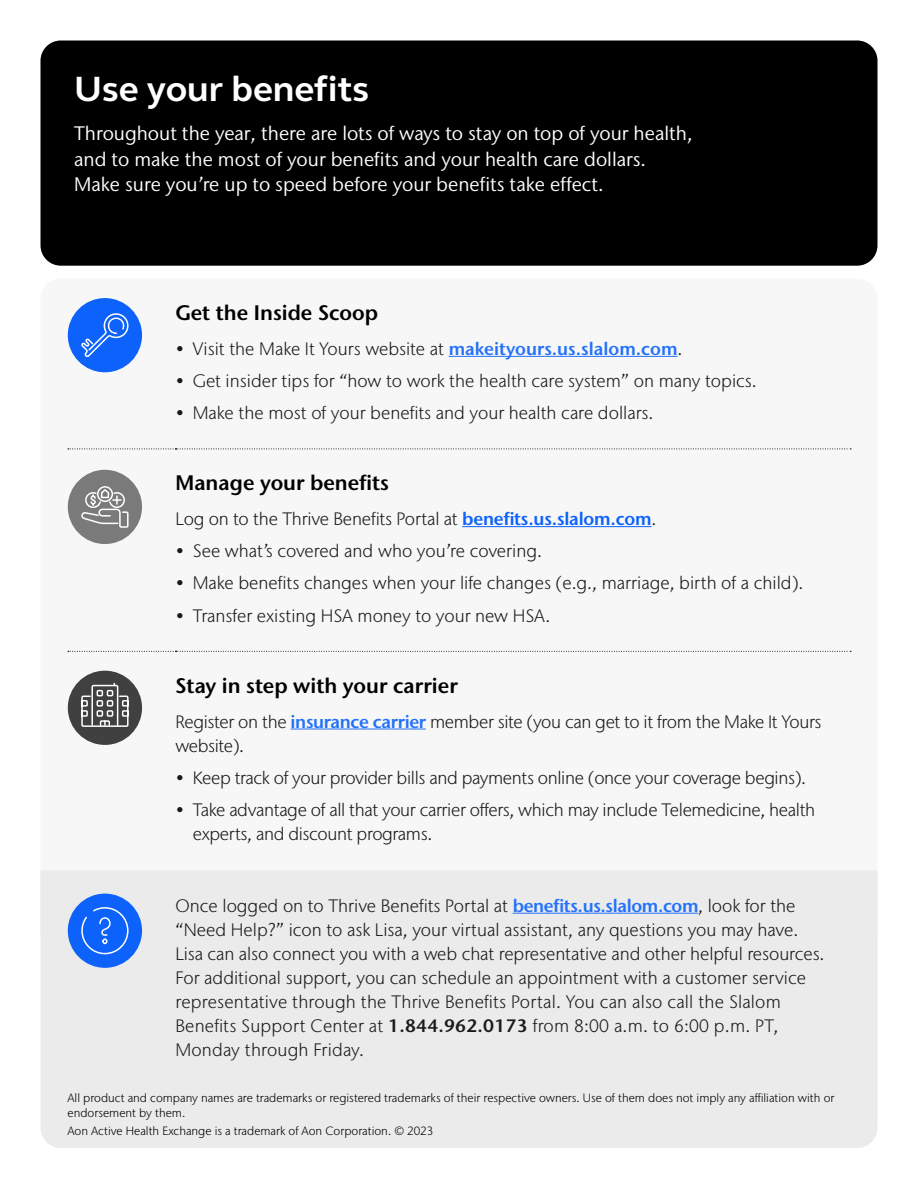
<style>
.page{position:relative;width:918px;height:1188px;background:#fff}
.page>*{position:absolute;margin:0;border:0;box-sizing:border-box;transform-origin:0 0}
.t1{font:700 36px "FS Thrive Elliot";color:#fff}
.t2{font:600 21px "Stone Sans IIITC Pro";color:#000}
.t3{font:19.5px/25.5px "Stone Sans IIITC Pro";color:#fff}
.t4{font:300 18px/24px "Stone Sans IIITC Pro";color:#1a1a1a}
.t5{font:300 18px/24px "Stone Sans IIITC Pro";letter-spacing:-.02em;color:#1a1a1a}
.t6{font:300 12px/15px "Stone Sans IIITC Pro";color:#000}
.s1{font-weight:600;color:#2472fb}
.s2{font-weight:600;color:#0c62fb}
.s3{font-weight:600}
</style>
<div class="page">
<div style="left:40px;top:40px;width:838px;height:226px;background:#000;border-radius:20px"></div>
<svg style="left:68px;top:651px;width:783px;height:1px"></svg>
<hr style="left:449px;top:356px;width:229px;height:1px;background:#2472fb">
<hr style="left:291px;top:729px;width:135px;height:1px;background:#2472fb">
<div style="left:40px;top:870px;width:838px;height:278px;background:#ebebeb"></div>
<hr style="left:513px;top:913px;width:185px;height:1px;background:#2472fb">
<div style="left:68px;top:298px;width:74px;height:74px;background:#0c62fb;border-radius:50%"></div>
<svg style="left:81px;top:313px;width:48px;height:44px"></svg>
<div style="left:68px;top:470px;width:74px;height:74px;background:#7a7a7a;border-radius:50%"></div>
<svg style="left:68px;top:449px;width:783px;height:80px"></svg>
<div style="left:68px;top:671px;width:74px;height:74px;background:#404040;border-radius:50%"></div>
<svg style="left:81px;top:682px;width:48px;height:45px"></svg>
<div style="left:68px;top:894px;width:74px;height:74px;background:#0c62fb;border-radius:50%"></div>
<svg style="left:81px;top:907px;width:48px;height:48px"></svg>
<h1 class="t1" style="left:74px;top:67px;width:296px">Use your benefits</h1>
<p class="t3" style="left:74px;top:120px;width:620px">Throughout the year, there are lots of ways to stay on top of your health, and to make the most of your benefits and your health care dollars.<br>Make sure you’re up to speed before your benefits take effect.</p>
<p class="t2" style="left:176px;top:299px;width:204px">Get the Inside Scoop</p>
<p class="t4" style="left:176px;top:337px;width:508px">• Visit the Make It Yours website at <span class="s1">makeityours.us.slalom.com</span>.</p>
<p class="t4" style="left:176px;top:369px;width:583px">• Get insider tips for “how to work the health care system” on many topics.</p>
<p class="t4" style="left:176px;top:401px;width:480px">• Make the most of your benefits and your health care dollars.</p>
<p class="t2" style="left:176px;top:470px;width:215px">Manage your benefits</p>
<p class="t4" style="left:176px;top:507px;width:482px">Log on to the Thrive Benefits Portal at <span class="s2">benefits.us.slalom.com</span>.</p>
<p class="t4" style="left:176px;top:539px;width:368px">• See what’s covered and who you’re covering.</p>
<p class="t4" style="left:176px;top:571px;width:629px">• Make benefits changes when your life changes (e.g., marriage, birth of a child).</p>
<p class="t4" style="left:176px;top:603px;width:376px">• Transfer existing HSA money to your new HSA.</p>
<p class="t2" style="left:176px;top:672px;width:284px">Stay in step with your carrier</p>
<p class="t5" style="left:176px;top:709px;width:648px">Register on the <span class="s1">insurance carrier</span> member site (you can get to it from the Make It Yours website).</p>
<p class="t5" style="left:176px;top:765px;width:632px">• Keep track of your provider bills and payments online (once your coverage begins).</p>
<p class="t5" style="left:193px;top:797px;width:624px;text-indent:-17px">• Take advantage of all that your carrier offers, which may include Telemedicine, health experts, and discount programs.</p>
<p class="t4" style="left:176px;top:893px;width:651px">Once logged on to Thrive Benefits Portal at <span class="s1">benefits.us.slalom.com</span>, look for the “Need Help?” icon to ask Lisa, your virtual assistant, any questions you may have.<br>Lisa can also connect you with a web chat representative and other helpful resources.<br>For additional support, you can schedule an appointment with a customer service representative through the Thrive Benefits Portal. You can also call the Slalom Benefits Support Center at <span class="s3">1.844.962.0173</span> from 8:00 a.m. to 6:00 p.m. PT, Monday through Friday.</p>
<p class="t6" style="left:68px;top:1090px;width:768px">All product and company names are trademarks or registered trademarks of their respective owners. Use of them does not imply any affiliation with or endorsement by them.</p>
<p class="t6" style="left:68px;top:1123px;width:367px">Aon Active Health Exchange is a trademark of Aon Corporation. © 2023</p>
</div>
